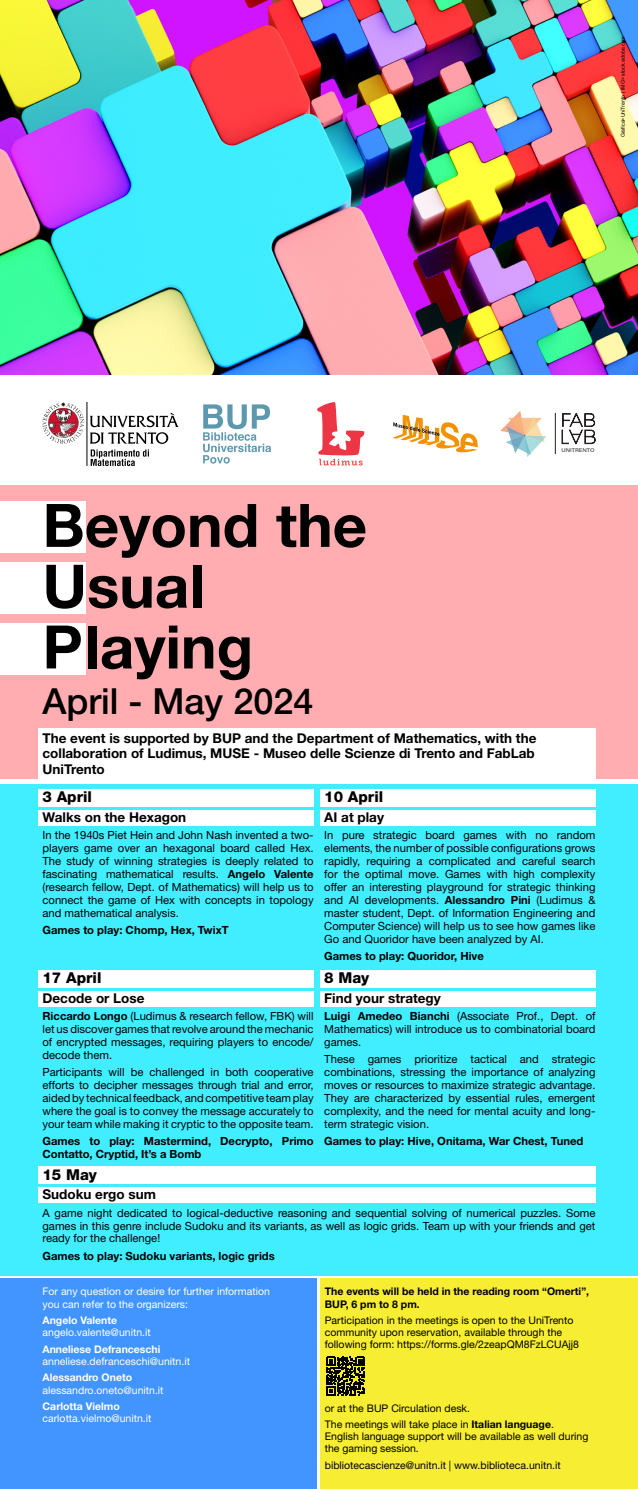
<style>
.page{position:relative;width:638px;height:1489px;background:#fff}
.page>*{position:absolute;margin:0;border:0;box-sizing:border-box;transform-origin:0 0}
.titolo_1{font:700 60px "Helvetica Neue LT Std";color:#000}
.titolo_2{font:500 36px "Helvetica Neue LT Std";color:#000}
.data{font:800 15px "Helvetica Neue LT Std";color:#000}
.testo_evidenza{font:700 13.5px/15.5px "Helvetica Neue LT Std";color:#000;text-align:justify}
.titolo_appuntamento{font:700 13.5px "Helvetica Neue LT Std";color:#000}
.t1{font:11.25px/12.9px "Helvetica Neue LT Std";color:#000;text-align:justify}
.t2{font:700 11.25px/12.9px "Helvetica Neue LT Std";color:#000}
.t3{font:10.5px/12.1px "Helvetica Neue LT Std";color:#000}
.t4{font:10.5px/12.1px "Helvetica Neue LT Std";color:#fff}
.t5{font:700 10.5px/12.1px "Helvetica Neue LT Std";color:#000}
.t6{font:5.32px "Acumin Pro";letter-spacing:.005em;color:#231f20;scale:1.11 1}
.t7{font:5.25px "Arial";color:#000}
.s1{font-weight:700}
</style>
<div class="page">
<div style="left:0;top:783px;width:638px;height:492px;background:#41eeff"></div>
<div style="left:320px;top:1278px;width:318px;height:210px;background:#f7ed33"></div>
<div style="left:0;top:1278px;width:317px;height:210px;background:#4295ff"></div>
<img style="left:0;top:0;width:638px;height:374px">
<div style="left:0;top:485px;width:638px;height:293px;background:#ffadb1"></div>
<div style="left:0;top:623px;width:85px;height:51px;background:#fff"></div>
<div style="left:0;top:562px;width:85px;height:52px;background:#fff"></div>
<div style="left:0;top:501px;width:85px;height:52px;background:#fff"></div>
<div style="left:38px;top:728px;width:557px;height:53px;background:#fff"></div>
<div style="left:38px;top:789px;width:276px;height:17px;background:#fff"></div>
<div style="left:38px;top:810px;width:276px;height:15px;background:#fff"></div>
<div style="left:320px;top:789px;width:275px;height:17px;background:#fff"></div>
<div style="left:320px;top:810px;width:275px;height:15px;background:#fff"></div>
<div style="left:38px;top:969px;width:276px;height:18px;background:#fff"></div>
<div style="left:38px;top:990px;width:276px;height:16px;background:#fff"></div>
<div style="left:320px;top:969px;width:275px;height:18px;background:#fff"></div>
<div style="left:320px;top:990px;width:275px;height:16px;background:#fff"></div>
<div style="left:38px;top:1166px;width:557px;height:17px;background:#fff"></div>
<div style="left:38px;top:1187px;width:557px;height:16px;background:#fff"></div>
<svg style="left:326px;top:1356px;width:39px;height:39px"></svg>
<svg style="left:317px;top:402px;width:48px;height:63px"></svg>
<hr style="left:555px;top:413px;width:1px;height:41px;background:#231f20">
<svg style="left:562px;top:413px;width:33px;height:30px"></svg>
<svg style="left:500px;top:411px;width:46px;height:46px"></svg>
<svg style="left:392px;top:415px;width:86px;height:38px"></svg>
<svg style="left:203px;top:404px;width:68px;height:59px"></svg>
<svg style="left:43px;top:402px;width:136px;height:64px"></svg>
<p class="t7" style="left:619px;top:137px;width:103px;rotate:-90deg">Grafica&gt;UniTrento | IMG&gt; stock.adobe.com</p>
<p class="t6" style="left:561px;top:447px;width:31px">UNITRENTO</p>
<p class="titolo_1" style="left:43px;top:488px;width:326px">Beyond the</p>
<p class="titolo_1" style="left:43px;top:549px;width:164px">Usual</p>
<p class="titolo_1" style="left:43px;top:610px;width:212px">Playing</p>
<p class="titolo_2" style="left:43px;top:680px;width:272px">April - May 2024</p>
<p class="testo_evidenza" style="left:43px;top:729px;width:495px">The event is supported by BUP and the Department of Mathematics, with the collaboration of Ludimus, MUSE - Museo delle Scienze di Trento and FabLab UniTrento</p>
<p class="data" style="left:43px;top:787px;width:51px">3 April</p>
<p class="titolo_appuntamento" style="left:43px;top:808px;width:145px">Walks on the Hexagon</p>
<p class="t1" style="left:43px;top:828px;width:273px">In the 1940s Piet Hein and John Nash invented a two&shy;players game over an hexagonal board called Hex.<br>The study of winning strategies is deeply related to fascinating mathematical results. <span class="s1">Angelo Valente </span>(research fellow, Dept. of Mathematics) will help us to connect the game of Hex with concepts in topology and mathematical analysis.</p>
<p class="t2" style="left:43px;top:923px;width:187px">Games to play: Chomp, Hex, TwixT</p>
<p class="data" style="left:324px;top:787px;width:60px">10 April</p>
<p class="titolo_appuntamento" style="left:324px;top:808px;width:61px">AI at play</p>
<p class="t1" style="left:324px;top:828px;width:273px">In pure strategic board games with no random elements, the number of possible configurations grows rapidly, requiring a complicated and careful search for the optimal move. Games with high complexity offer an interesting playground for strategic thinking and AI developments. <span class="s1">Alessandro Pini</span> (Ludimus &amp; master student, Dept. of Information Engineering and Computer Science) will help us to see how games like Go and Quoridor have been analyzed by AI.</p>
<p class="t2" style="left:324px;top:949px;width:161px">Games to play: Quoridor, Hive</p>
<p class="data" style="left:43px;top:968px;width:60px">17 April</p>
<p class="titolo_appuntamento" style="left:43px;top:989px;width:104px">Decode or Lose</p>
<p class="t1" style="left:43px;top:1009px;width:273px"><span class="s1">Riccardo Longo</span> (Ludimus &amp; research fellow, FBK) will let us discover games that revolve around the mechanic of encrypted messages, requiring players to encode/ decode them.</p>
<p class="t1" style="left:43px;top:1065px;width:273px">Participants will be challenged in both cooperative efforts to decipher messages through trial and error, aided by technical feedback, and competitive team play where the goal is to convey the message accurately to your team while making it cryptic to the opposite team.</p>
<p class="t2" style="left:43px;top:1134px;width:273px">Games to play: Mastermind, Decrypto, Primo<br>Contatto, Cryptid, It’s a Bomb</p>
<p class="data" style="left:324px;top:968px;width:47px">8 May</p>
<p class="titolo_appuntamento" style="left:324px;top:989px;width:118px">Find your strategy</p>
<p class="t1" style="left:324px;top:1009px;width:273px"><span class="s1">Luigi Amedeo Bianchi</span> (Associate Prof., Dept. of Mathematics) will introduce us to combinatorial board games.</p>
<p class="t1" style="left:324px;top:1052px;width:273px">These games prioritize tactical and strategic combinations, stressing the importance of analyzing moves or resources to maximize strategic advantage.<br>They are characterized by essential rules, emergent complexity, and the need for mental acuity and long&shy;term strategic vision.</p>
<p class="t2" style="left:324px;top:1134px;width:260px">Games to play: Hive, Onitama, War Chest, Tuned</p>
<p class="data" style="left:43px;top:1165px;width:56px">15 May</p>
<p class="titolo_appuntamento" style="left:43px;top:1186px;width:115px">Sudoku ergo sum</p>
<p class="t1" style="left:43px;top:1205px;width:554px">A game night dedicated to logical-deductive reasoning and sequential solving of numerical puzzles. Some games in this genre include Sudoku and its variants, as well as logic grids. Team up with your friends and get ready for the challenge!</p>
<p class="t2" style="left:43px;top:1249px;width:234px">Games to play: Sudoku variants, logic grids</p>
<p class="t4" style="left:43px;top:1285px;width:229px">For any question or desire for further information you can refer to the organizers:</p>
<p class="t4" style="left:43px;top:1314px;width:110px"><span class="s1">Angelo Valente </span>angelo.valente@unitn.it</p>
<p class="t4" style="left:43px;top:1342px;width:149px"><span class="s1">Anneliese Defranceschi </span>anneliese.defranceschi@unitn.it</p>
<p class="t4" style="left:43px;top:1371px;width:123px"><span class="s1">Alessandro Oneto </span>alessandro.oneto@unitn.it</p>
<p class="t4" style="left:43px;top:1399px;width:110px"><span class="s1">Carlotta Vielmo </span>carlotta.vielmo@unitn.it</p>
<p class="t5" style="left:325px;top:1285px;width:266px">The events will be held in the reading room “Omerti”,<br>BUP, 6 pm to 8 pm.</p>
<p class="t3" style="left:325px;top:1314px;width:256px">Participation in the meetings is open to the UniTrento community upon reservation, available through the following form: https://forms.gle/2zeapQM8FzLCUAjj8</p>
<p class="t3" style="left:325px;top:1401px;width:147px">or at the BUP Circulation desk.</p>
<p class="t3" style="left:325px;top:1418px;width:265px">The meetings will take place in <span class="s1">Italian language</span>.<br>English language support will be available as well during the gaming session.</p>
<p class="t3" style="left:325px;top:1458px;width:237px">bibliotecascienze@unitn.it | www.biblioteca.unitn.it</p>
</div>
